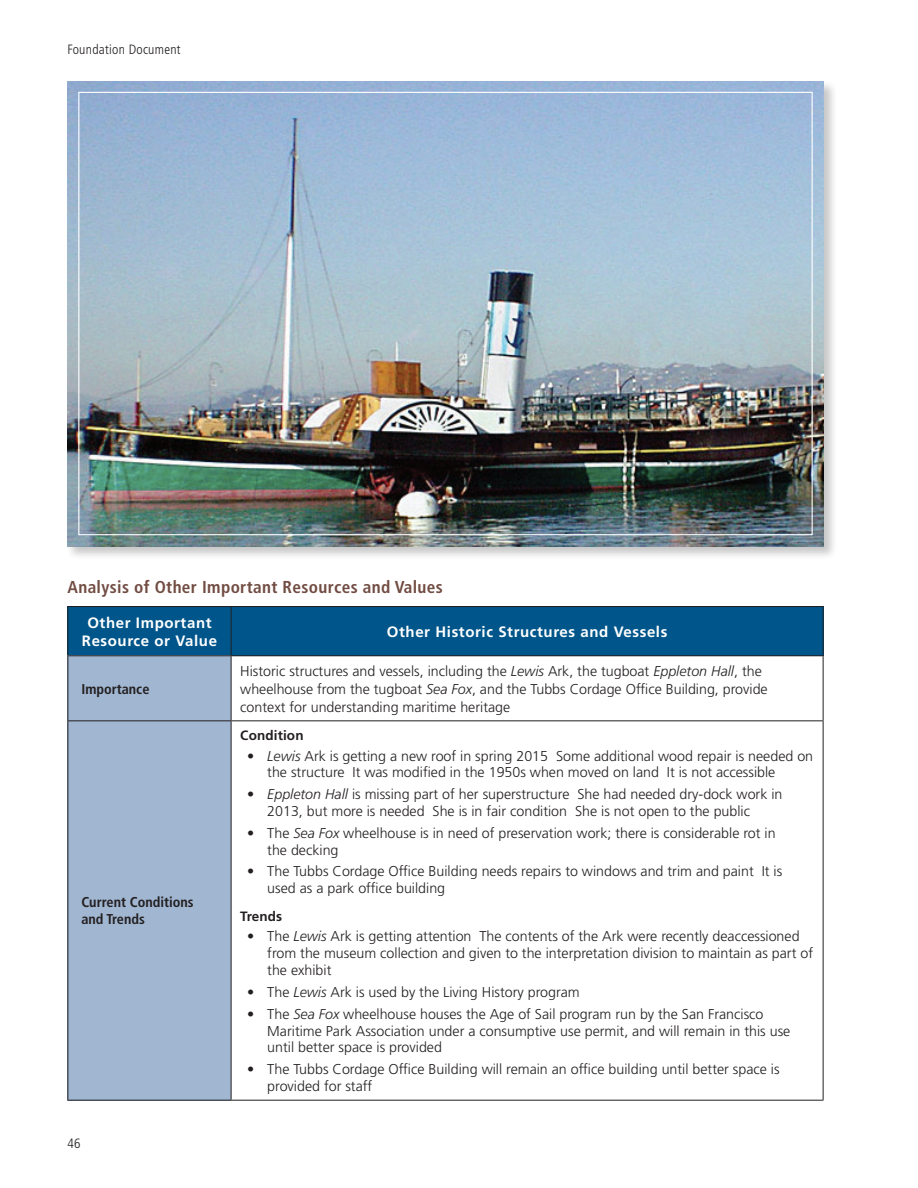
<style>
.page{position:relative;width:918px;height:1188px;background:#fff}
.page>*{position:absolute;margin:0;border:0;box-sizing:border-box;transform-origin:0 0}
.t1{font:700 condensed 17.25px "Frutiger LT Std";letter-spacing:.02em;color:#714c42}
.t2{font:700 15px/18px "Frutiger LT Std";letter-spacing:.04em;color:#fff;text-align:center}
.t3{font:300 14.25px/16.8px "Frutiger LT Std";color:#231f20}
.t4{font:700 condensed 14.25px/17.1px "Frutiger LT Std";color:#231f20}
.t5{font:300 condensed 13.5px "Frutiger LT Std";letter-spacing:.02em;color:#231f20}
.t6{font:700 13.5px "Frutiger LT Std";letter-spacing:.01em;color:#231f20}
.s1{font-style:italic}
</style>
<div class="page">
<div style="left:68px;top:607px;width:163px;height:49px;background:#00568a"></div>
<div style="left:231px;top:607px;width:592px;height:49px;background:#00568a"></div>
<div style="left:68px;top:656px;width:163px;height:65px;background:#a0b6d1"></div>
<div style="left:68px;top:721px;width:163px;height:379px;background:#a0b6d1"></div>
<hr style="left:68px;top:606px;width:163px;height:1px;background:#231f20">
<hr style="left:68px;top:607px;width:1px;height:48px;background:#231f20">
<hr style="left:231px;top:606px;width:593px;height:1px;background:#231f20">
<hr style="left:231px;top:607px;width:1px;height:48px;background:#231f20">
<hr style="left:823px;top:607px;width:1px;height:48px;background:#231f20">
<hr style="left:68px;top:655px;width:163px;height:1px;background:#231f20">
<hr style="left:68px;top:656px;width:1px;height:64px;background:#231f20">
<hr style="left:68px;top:720px;width:163px;height:1px;background:#231f20">
<hr style="left:68px;top:721px;width:1px;height:379px;background:#231f20">
<hr style="left:231px;top:721px;width:1px;height:379px;background:#231f20">
<hr style="left:823px;top:721px;width:1px;height:379px;background:#231f20">
<hr style="left:68px;top:1100px;width:163px;height:1px;background:#231f20">
<hr style="left:231px;top:1100px;width:593px;height:1px;background:#231f20">
<hr style="left:231px;top:656px;width:1px;height:64px;background:#231f20">
<hr style="left:823px;top:656px;width:1px;height:64px;background:#231f20">
<hr style="left:231px;top:720px;width:593px;height:1px;background:#231f20">
<hr style="left:231px;top:655px;width:593px;height:1px;background:#231f20">
<div style="left:66px;top:79px;width:771px;height:481px;background:#231f20;opacity:.25"></div>
<img style="left:68px;top:81px;width:756px;height:465px">
<p class="t5" style="left:68px;top:42px;width:115px">Foundation Document</p>
<h4 class="t1" style="left:68px;top:577px;width:377px">Analysis of Other Important Resources and Values</h4>
<p class="t2" style="left:82px;top:614px;width:137px">Other Important<br>Resource or Value</p>
<p class="t2" style="left:387px;top:623px;width:282px">Other Historic Structures and Vessels</p>
<p class="t4" style="left:81px;top:680px;width:70px">Importance</p>
<p class="t3" style="left:240px;top:662px;width:529px;line-height:18px">Historic structures and vessels, including the <span class="s1">Lewis</span> Ark, the tugboat <span class="s1">Eppleton Hall</span>, the wheelhouse from the tugboat <span class="s1">Sea Fox</span>, and the Tubbs Cordage Office Building, provide context for understanding maritime heritage</p>
<p class="t4" style="left:81px;top:894px;width:114px">Current Conditions and Trends</p>
<p class="t5" style="left:68px;top:1135px;width:15px">46</p>
<p class="t6" style="left:240px;top:728px;width:65px">Condition</p>
<p class="t3" style="left:267px;top:747px;width:547px;text-indent:-20px">• <span class="s1">Lewis</span> Ark is getting a new roof in spring 2015 Some additional wood repair is needed on the structure It was modified in the 1950s when moved on land It is not accessible</p>
<p class="t3" style="left:267px;top:786px;width:517px;text-indent:-20px">• <span class="s1">Eppleton Hall</span> is missing part of her superstructure She had needed dry-dock work in<br>2013, but more is needed She is in fair condition She is not open to the public</p>
<p class="t3" style="left:267px;top:825px;width:510px;text-indent:-20px">• The <span class="s1">Sea Fox</span> wheelhouse is in need of preservation work; there is considerable rot in the decking</p>
<p class="t3" style="left:267px;top:863px;width:517px;text-indent:-20px">• The Tubbs Cordage Office Building needs repairs to windows and trim and paint It is used as a park office building</p>
<p class="t6" style="left:240px;top:908px;width:43px">Trends</p>
<p class="t3" style="left:267px;top:928px;width:547px;text-indent:-20px">• The <span class="s1">Lewis</span> Ark is getting attention The contents of the Ark were recently deaccessioned from the museum collection and given to the interpretation division to maintain as part of the exhibit</p>
<p class="t3" style="left:247px;top:984px;width:334px">• The <span class="s1">Lewis</span> Ark is used by the Living History program</p>
<p class="t3" style="left:267px;top:1006px;width:525px;text-indent:-20px">• The <span class="s1">Sea Fox</span> wheelhouse houses the Age of Sail program run by the San Francisco<br>Maritime Park Association under a consumptive use permit, and will remain in this use until better space is provided</p>
<p class="t3" style="left:267px;top:1061px;width:514px;text-indent:-20px">• The Tubbs Cordage Office Building will remain an office building until better space is provided for staff</p>
</div>
